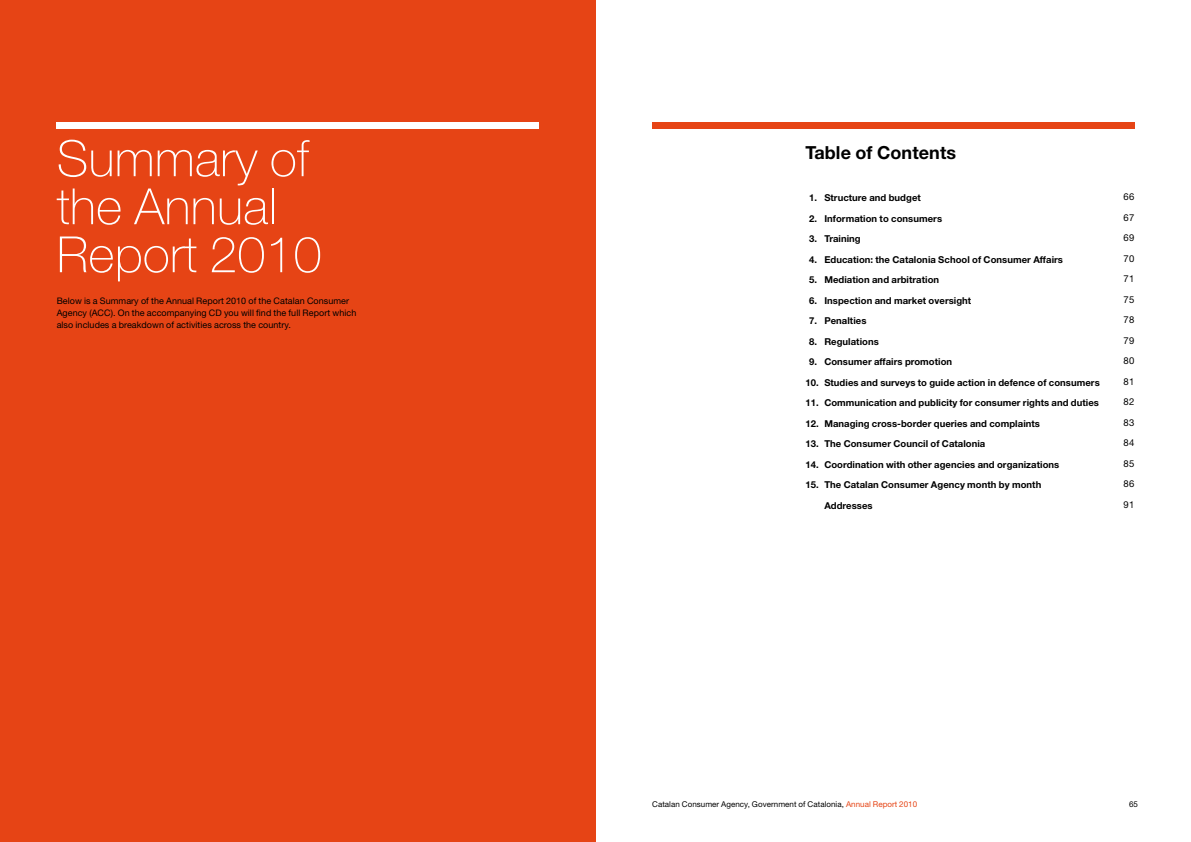
<style>
.page{position:relative;width:1191px;height:842px;background:#fff}
.page>*{position:absolute;margin:0;border:0;box-sizing:border-box;transform-origin:0 0}
.t1{font:100 50px/48px "Helvetica Neue LT Std";letter-spacing:.005em;color:#fff}
.t2{font:700 18px "Helvetica Neue LT Std";letter-spacing:.005em;color:#000}
.t3{font:700 9.5px/20.5px "Helvetica Neue LT Std";letter-spacing:.005em;color:#000}
.t4{font:9.5px/20.5px "Helvetica Neue LT Std";letter-spacing:.005em;color:#000;text-align:justify}
.t5{font:9px/12px "Helvetica Neue LT Std";letter-spacing:.005em;color:#000}
.t6{font:8px "Helvetica Neue LT Std";letter-spacing:.005em;color:#000}
.s1{color:#e64415}
</style>
<div class="page">
<div style="left:652px;top:122px;width:482px;height:7px;background:#e64415"></div>
<div style="left:0;top:0;width:595px;height:842px;background:#e64415"></div>
<div style="left:57px;top:122px;width:482px;height:7px;background:#fff"></div>
<h1 class="t1" style="left:57px;top:134px;width:266px">Summary of the Annual<br>Report 2010</h1>
<p class="t5" style="left:57px;top:295px;width:301px">Below is a Summary of the Annual Report 2010 of the Catalan Consumer<br>Agency (ACC). On the accompanying CD you will find the full Report which also includes a breakdown of activities across the country.</p>
<h2 class="t2" style="left:805px;top:142px;width:152px">Table of Contents</h2>
<p class="t3" style="left:809px;top:187px;width:113px">1. Structure and budget</p>
<p class="t3" style="left:809px;top:208px;width:134px">2. Information to consumers</p>
<p class="t3" style="left:809px;top:228px;width:53px">3. Training</p>
<p class="t3" style="left:809px;top:249px;width:255px">4. Education: the Catalonia School of Consumer Affairs</p>
<p class="t3" style="left:809px;top:269px;width:131px">5. Mediation and arbitration</p>
<p class="t3" style="left:809px;top:290px;width:163px">6. Inspection and market oversight</p>
<p class="t3" style="left:809px;top:310px;width:59px">7. Penalties</p>
<p class="t3" style="left:809px;top:331px;width:71px">8. Regulations</p>
<p class="t3" style="left:809px;top:351px;width:144px">9. Consumer affairs promotion</p>
<p class="t3" style="left:805px;top:372px;width:296px">10. Studies and surveys to guide action in defence of consumers</p>
<p class="t3" style="left:805px;top:392px;width:295px">11. Communication and publicity for consumer rights and duties</p>
<p class="t3" style="left:805px;top:413px;width:236px">12. Managing cross-border queries and complaints</p>
<p class="t3" style="left:805px;top:433px;width:182px">13. The Consumer Council of Catalonia</p>
<p class="t3" style="left:805px;top:454px;width:255px">14. Coordination with other agencies and organizations</p>
<p class="t3" style="left:824px;top:474px;width:218px;text-indent:-19px">15. The Catalan Consumer Agency month by month<br>Addresses</p>
<p class="t4" style="left:1123px;top:186px;width:12px">66<br>67<br>69<br>70<br>71<br>75<br>78<br>79<br>80<br>81<br>82<br>83<br>84<br>85<br>86<br>91</p>
<p class="t6" style="left:652px;top:799px;width:266px">Catalan Consumer Agency, Government of Catalonia, <span class="s1">Annual Report 2010</span></p>
<p class="t6" style="left:1129px;top:799px;width:10px">65</p>
</div>
